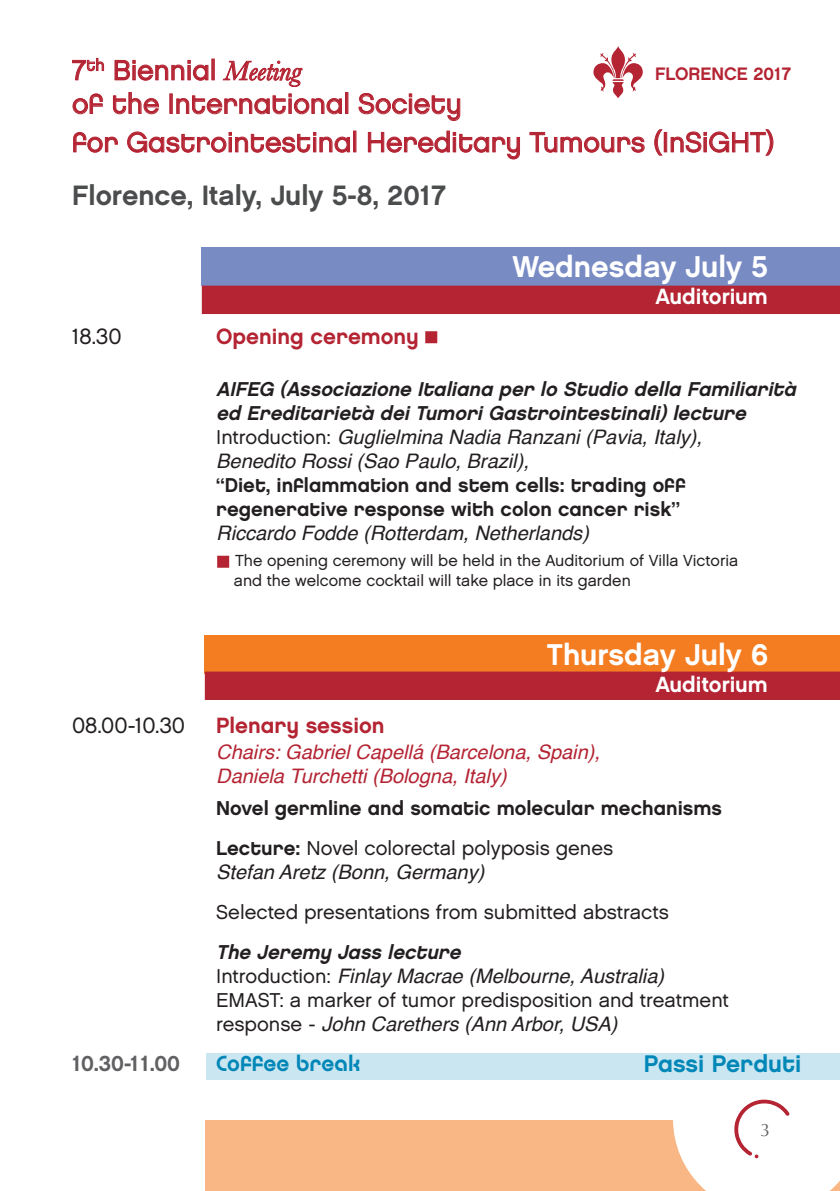
<style>
.page{position:relative;width:840px;height:1191px;background:#fff}
.page>*{position:absolute;margin:0;border:0;box-sizing:border-box;transform-origin:0 0}
.t1{font:30px "Chalet New York Nineteen Sixty";color:#fff}
.t2{font:28px/33.6px "Chalet London Nineteen Eighty";color:#b42433}
.t3{font:28px "Chalet New York Nineteen Sixty";color:#4b4c4d}
.t4{font:24px "Chalet New York Nineteen Eighty";color:#0087b8}
.t5{font:22px "Chalet New York Nineteen Eighty";color:#b42433}
.t6{font:22px "Chalet New York Nineteen Sixty";color:#fff}
.t7{font:22px "Chalet London Nineteen Sixty";color:#231f20}
.t8{font:22px "Chalet New York Nineteen Eighty";color:#616164}
.t9{font:22px "Chalet Tokyo";color:#0087b8}
.t10{font:italic 20px/24px "Helvetica";color:#231f20}
.t11{font:20px "Chalet London Nineteen Sixty";color:#231f20}
.t12{font:20px/24px "Chalet New York Nineteen Eighty";color:#231f20}
.t13{font:italic 20px/24px "Chalet New York Nineteen Eighty";color:#231f20}
.t14{font:italic 20px/24px "Helvetica";color:#b42433}
.t15{font:18px "Chalet New York Nineteen Eighty";color:#b42433}
.t16{font:18px "Optima";color:#636366}
.t17{font:16px/19.2px "Chalet London Nineteen Sixty";color:#231f20}
.s1{font-family:"Baskerville";font-style:italic}
.s2{font-family:"Chalet London Nineteen Sixty";font-style:normal}
.s3{font-family:"Chalet New York Nineteen Eighty"}
</style>
<div class="page">
<div style="left:205px;top:1120px;width:634px;height:71px;background:#f8b785"></div>
<div style="left:201px;top:247px;width:638px;height:38px;background:#788bc3"></div>
<div style="left:202px;top:286px;width:637px;height:28px;background:#b42433"></div>
<svg style="left:72px;top:57px;width:32px;height:24px"></svg>
<svg style="left:72px;top:93px;width:31px;height:22px"></svg>
<svg style="left:112px;top:58px;width:230px;height:57px"></svg>
<div style="left:345px;top:92px;width:3px;height:22px;border:1px solid #b42433"></div>
<svg style="left:358px;top:93px;width:102px;height:28px"></svg>
<svg style="left:73px;top:132px;width:45px;height:21px"></svg>
<svg style="left:127px;top:131px;width:223px;height:22px"></svg>
<div style="left:353px;top:130px;width:3px;height:22px;border:1px solid #b42433"></div>
<svg style="left:367px;top:130px;width:153px;height:30px"></svg>
<svg style="left:529px;top:131px;width:115px;height:22px"></svg>
<svg style="left:654px;top:129px;width:9px;height:27px"></svg>
<div style="left:663px;top:132px;width:3px;height:20px;border:1px solid #b42433"></div>
<svg style="left:670px;top:129px;width:103px;height:27px"></svg>
<svg style="left:593px;top:46px;width:49px;height:52px"></svg>
<svg style="left:672px;top:1079px;width:167px;height:112px"></svg>
<div style="left:749px;top:1110px;width:41px;height:40px;background:#fff;border-radius:50%"></div>
<div style="left:217px;top:556px;width:12px;height:12px;background:#b42433;border:2px solid #b42433"></div>
<div style="left:425px;top:331px;width:12px;height:12px;background:#b42433;border:2px solid #b42433"></div>
<div style="left:206px;top:1052px;width:633px;height:27px;background:#cae6f0"></div>
<div style="left:204px;top:635px;width:635px;height:38px;background:#f47d21"></div>
<div style="left:205px;top:671px;width:634px;height:29px;background:#b42433"></div>
<h2 class="t2" style="left:72px;top:53px;width:391px">7<sup>th</sup> Biennial <span class="s1">Meeting<br></span>of the International Society</h2>
<h2 class="t2" style="left:72px;top:125px;width:703px">for Gastrointestinal Hereditary Tumours (InSiGHT)</h2>
<h2 class="t3" style="left:72px;top:178px;width:375px">Florence, Italy, July 5-8, 2017</h2>
<p class="t15" style="left:654px;top:62px;width:137px">FLORENCE 2017</p>
<h1 class="t1" style="left:512px;top:248px;width:257px">Wednesday July 5</h1>
<p class="t6" style="left:655px;top:283px;width:114px">Auditorium</p>
<p class="t7" style="left:72px;top:323px;width:51px">18.30</p>
<p class="t5" style="left:216px;top:323px;width:204px">Opening ceremony</p>
<p class="t13" style="left:216px;top:377px;width:586px">AIFEG (Associazione Italiana per lo Studio della Familiarità ed Ereditarietà deiTumoriGastrointestinali)lecture</p>
<p class="t10" style="left:216px;top:425px;width:487px"><span class="s2">Introduction:</span> Guglielmina Nadia Ranzani (Pavia, Italy),<br>Benedito Rossi (Sao Paulo, Brazil),</p>
<p class="t12" style="left:216px;top:473px;width:470px">“Diet, inflammation and stem cells: trading off regenerative response with colon cancer risk”</p>
<p class="t10" style="left:216px;top:521px;width:374px">Riccardo Fodde (Rotterdam, Netherlands)</p>
<p class="t17" style="left:234px;top:551px;width:505px">The opening ceremony will be held in the Auditorium of Villa Victoria and the welcome cocktail will take place in its garden</p>
<h1 class="t1" style="left:546px;top:636px;width:222px">Thursday July 6</h1>
<p class="t6" style="left:655px;top:670px;width:114px">Auditorium</p>
<p class="t7" style="left:72px;top:712px;width:114px">08.00-10.30</p>
<p class="t5" style="left:216px;top:712px;width:170px">Plenary session</p>
<p class="t14" style="left:216px;top:740px;width:385px">Chairs: Gabriel Capellá (Barcelona, Spain),<br>Daniela Turchetti (Bologna, Italy)</p>
<p class="t12" style="left:216px;top:796px;width:507px">Novel germline and somatic molecular mechanisms</p>
<p class="t11" style="left:216px;top:836px;width:398px"><span class="s3">Lecture:</span> Novel colorectal polyposis genes</p>
<p class="t10" style="left:216px;top:860px;width:269px">Stefan Aretz (Bonn, Germany)</p>
<p class="t11" style="left:216px;top:900px;width:454px">Selected presentations from submitted abstracts</p>
<p class="t13" style="left:216px;top:940px;width:251px">The Jeremy Jass lecture</p>
<p class="t10" style="left:216px;top:964px;width:449px"><span class="s2">Introduction:</span> Finlay Macrae (Melbourne, Australia)</p>
<p class="t11" style="left:216px;top:988px;width:514px">EMAST: a marker of tumor predisposition and treatment</p>
<p class="t10" style="left:216px;top:1012px;width:402px"><span class="s2">response -</span> John Carethers (Ann Arbor, USA)</p>
<p class="t8" style="left:72px;top:1050px;width:109px">10.30-11.00</p>
<p class="t9" style="left:216px;top:1050px;width:146px">Coffee break</p>
<p class="t4" style="left:643px;top:1048px;width:159px">Passi Perduti</p>
<p class="t16" style="left:760px;top:1119px;width:12px">3</p>
</div>
